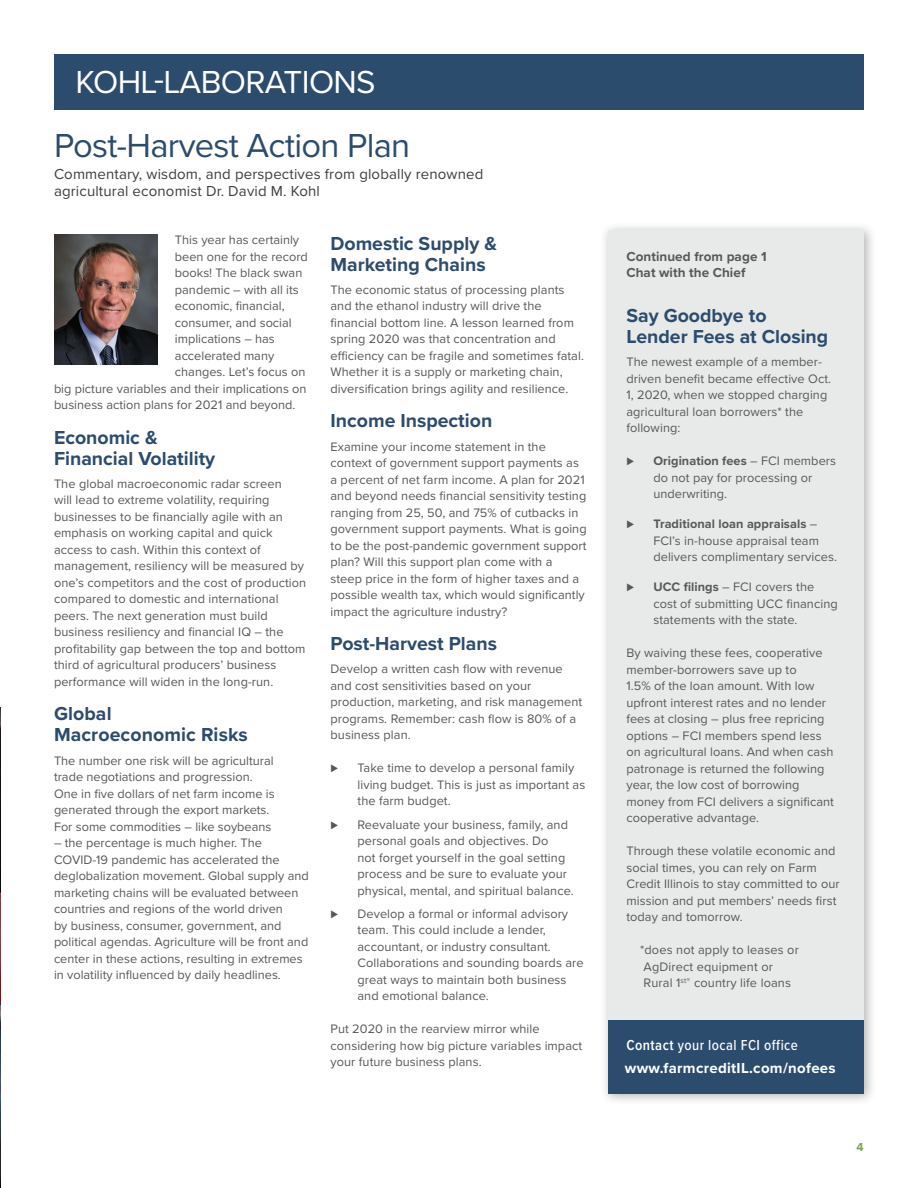
<style>
.page{position:relative;width:918px;height:1188px;background:#fff}
.page>*{position:absolute;margin:0;border:0;box-sizing:border-box;transform-origin:0 0}
.Article_Body_Text{font:34.5px "Proxima Nova";letter-spacing:-.02em;color:#2c4c6d}
.t1{font:33px "Proxima Nova";letter-spacing:-.02em;color:#fff}
.Article_Body_Text-2{font:700 19.5px/21px "Proxima Nova";color:#2c4c6d}
.Article_Body_Text-3{font:15px/16.5px "Proxima Nova";letter-spacing:.01em;color:#3e3e3f}
.t2{font:700 15px "Proxima Nova";letter-spacing:.02em;color:#fff}
.t3{font:500 15px "Proxima Nova Cond";letter-spacing:.03em;color:#fff}
.Article_Body_Text-4{font:700 13.5px/16.5px "Proxima Nova";letter-spacing:.005em;color:#57585a}
.Article_Body_Text-5{font:12.75px/16.5px "Proxima Nova";letter-spacing:.005em;color:#57585a}
.t4{font:700 12px "Proxima Nova";color:#79a751}
.s1{font-weight:700}
.s2{font-weight:600}
</style>
<div class="page">
<div style="left:600px;top:222px;width:277px;height:884px;background:#231f20;opacity:.35"></div>
<div style="left:608px;top:230px;width:256px;height:863px;background:#e8eae9"></div>
<div style="left:54px;top:54px;width:810px;height:56px;background:#2c4c6d"></div>
<div style="left:608px;top:1020px;width:256px;height:73px;background:#2c4c6d"></div>
<img style="left:54px;top:234px;width:103px;height:131px">
<img style="left:0;top:707px;width:1px;height:481px">
<p class="t1" style="left:76px;top:58px;width:302px">KOHL-LABORATIONS</p>
<p class="Article_Body_Text" style="left:54px;top:120px;width:358px">Post-Harvest Action Plan</p>
<p class="Article_Body_Text-3" style="left:54px;top:165px;width:431px">Commentary, wisdom, and perspectives from globally renowned agricultural economist Dr. David M. Kohl</p>
<p class="Article_Body_Text-5" style="left:175px;top:231px;width:126px">This year has certainly</p>
<p class="Article_Body_Text-5" style="left:175px;top:248px;width:134px">been one for the record</p>
<p class="Article_Body_Text-5" style="left:175px;top:264px;width:129px">books! The black swan</p>
<p class="Article_Body_Text-5" style="left:175px;top:281px;width:125px">pandemic – with all its</p>
<p class="Article_Body_Text-5" style="left:175px;top:297px;width:111px">economic, financial,</p>
<p class="Article_Body_Text-5" style="left:175px;top:314px;width:118px">consumer, and social</p>
<p class="Article_Body_Text-5" style="left:175px;top:330px;width:101px">implications – has</p>
<p class="Article_Body_Text-5" style="left:175px;top:347px;width:101px">accelerated many</p>
<p class="Article_Body_Text-5" style="left:175px;top:363px;width:132px">changes. Let’s focus on</p>
<p class="Article_Body_Text-5" style="left:54px;top:380px;width:254px">big picture variables and their implications on</p>
<p class="Article_Body_Text-5" style="left:54px;top:396px;width:243px">business action plans for 2021 and beyond.</p>
<p class="Article_Body_Text-2" style="left:54px;top:426px;width:163px">Economic &amp;<br>Financial Volatility</p>
<p class="Article_Body_Text-5" style="left:54px;top:475px;width:254px">The global macroeconomic radar screen<br>will lead to extreme volatility, requiring businesses to be financially agile with an emphasis on working capital and quick access to cash. Within this context of management, resiliency will be measured by one’s competitors and the cost of production compared to domestic and international peers. The next generation must build business resiliency and financial IQ – the profitability gap between the top and bottom third of agricultural producers’ business performance will widen in the long-run.</p>
<p class="Article_Body_Text-2" style="left:54px;top:703px;width:195px">Global<br>Macroeconomic Risks</p>
<p class="Article_Body_Text-5" style="left:54px;top:752px;width:222px">The number one risk will be agricultural trade negotiations and progression.<br>One in five dollars of net farm income is generated through the export markets.<br>For some commodities – like soybeans</p>
<p class="Article_Body_Text-5" style="left:54px;top:834px;width:256px">– the percentage is much higher. The COVID-19 pandemic has accelerated the deglobalization movement. Global supply and marketing chains will be evaluated between countries and regions of the world driven<br>by business, consumer, government, and political agendas. Agriculture will be front and center in these actions, resulting in extremes in volatility influenced by daily headlines.</p>
<p class="Article_Body_Text-2" style="left:331px;top:232px;width:168px">Domestic Supply &amp;<br>Marketing Chains</p>
<p class="Article_Body_Text-5" style="left:331px;top:281px;width:255px">The economic status of processing plants and the ethanol industry will drive the financial bottom line. A lesson learned from spring 2020 was that concentration and efficiency can be fragile and sometimes fatal.<br>Whether it is a supply or marketing chain, diversification brings agility and resilience.</p>
<p class="Article_Body_Text-2" style="left:331px;top:410px;width:163px">Income Inspection</p>
<p class="Article_Body_Text-5" style="left:331px;top:437px;width:258px">Examine your income statement in the context of government support payments as a percent of net farm income. A plan for 2021 and beyond needs financial sensitivity testing ranging from 25, 50, and 75% of cutbacks in government support payments. What is going to be the post-pandemic government support plan? Will this support plan come with a steep price in the form of higher taxes and a possible wealth tax, which would significantly impact the agriculture industry?</p>
<p class="Article_Body_Text-2" style="left:331px;top:633px;width:168px">Post-Harvest Plans</p>
<p class="Article_Body_Text-5" style="left:331px;top:660px;width:253px">Develop a written cash flow with revenue and cost sensitivities based on your production, marketing, and risk management programs. Remember: cash flow is 80% of a business plan.</p>
<p class="Article_Body_Text-5" style="left:331px;top:759px;width:9px">⊲</p>
<p class="Article_Body_Text-5" style="left:358px;top:759px;width:229px">Take time to develop a personal family living budget. This is just as important as the farm budget.</p>
<p class="Article_Body_Text-5" style="left:331px;top:815px;width:9px">⊲</p>
<p class="Article_Body_Text-5" style="left:358px;top:815px;width:218px">Reevaluate your business, family, and personal goals and objectives. Do<br>not forget yourself in the goal setting process and be sure to evaluate your physical, mental, and spiritual balance.</p>
<p class="Article_Body_Text-5" style="left:331px;top:905px;width:9px">⊲</p>
<p class="Article_Body_Text-5" style="left:358px;top:905px;width:228px">Develop a formal or informal advisory team. This could include a lender, accountant, or industry consultant.<br>Collaborations and sounding boards are great ways to maintain both business and emotional balance.</p>
<p class="Article_Body_Text-5" style="left:331px;top:1020px;width:253px">Put 2020 in the rearview mirror while considering how big picture variables impact your future business plans.</p>
<p class="Article_Body_Text-4" style="left:626px;top:248px;width:142px">Continued from page 1<br>Chat with the Chief</p>
<p class="Article_Body_Text-2" style="left:626px;top:304px;width:203px">Say Goodbye to<br>Lender Fees at Closing</p>
<p class="Article_Body_Text-5" style="left:626px;top:353px;width:206px">The newest example of a member&shy;driven benefit became effective Oct.<br>1, 2020, when we stopped charging agricultural loan borrowers* the following:</p>
<p class="Article_Body_Text-5" style="left:626px;top:452px;width:9px">⊲</p>
<p class="Article_Body_Text-5" style="left:653px;top:452px;width:184px"><span class="s1">Origination fees</span> – FCI members do not pay for processing or underwriting.</p>
<p class="Article_Body_Text-5" style="left:626px;top:515px;width:9px">⊲</p>
<p class="Article_Body_Text-5" style="left:653px;top:515px;width:185px"><span class="s1">Traditional loan appraisals</span> –<br>FCI’s in-house appraisal team delivers complimentary services.</p>
<p class="Article_Body_Text-5" style="left:626px;top:578px;width:9px">⊲</p>
<p class="Article_Body_Text-5" style="left:653px;top:578px;width:186px"><span class="s1">UCC filings</span> – FCI covers the cost of submitting UCC financing statements with the state.</p>
<p class="Article_Body_Text-5" style="left:626px;top:644px;width:209px">By waiving these fees, cooperative member-borrowers save up to<br>1.5% of the loan amount. With low upfront interest rates and no lender fees at closing – plus free repricing options – FCI members spend less on agricultural loans. And when cash patronage is returned the following year, the low cost of borrowing money from FCI delivers a significant cooperative advantage.</p>
<p class="Article_Body_Text-5" style="left:626px;top:842px;width:215px">Through these volatile economic and social times, you can rely on Farm Credit Illinois to stay committed to our mission and put members’ needs first today and tomorrow.</p>
<p class="Article_Body_Text-5" style="left:640px;top:941px;width:160px">*does not apply to leases or<br>AgDirect equipment or<br>Rural 1<sup>st®</sup> country life loans</p>
<p class="t3" style="left:626px;top:1034px;width:173px"><span class="s2">Contact</span> your local FCI office</p>
<p class="t2" style="left:625px;top:1057px;width:212px">www.farmcreditIL.com/nofees</p>
<p class="t4" style="left:857px;top:1139px;width:9px">4</p>
</div>
